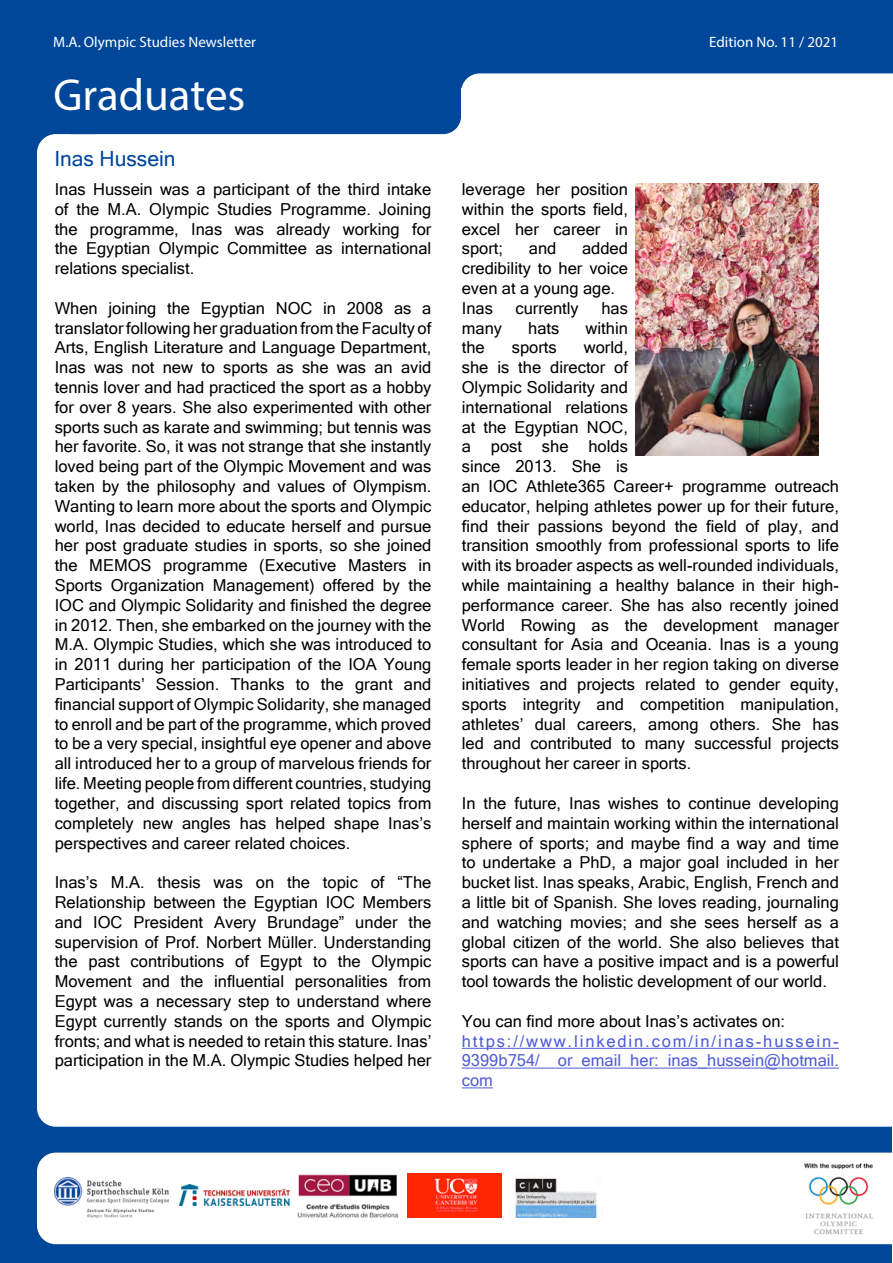
<style>
.page{position:relative;width:893px;height:1263px;background:#fff}
.page>*{position:absolute;margin:0;border:0;box-sizing:border-box;transform-origin:0 0}
.t1{font:45px "Myriad Pro";color:#fff}
.t2{font:21px "Microsoft Sans Serif";color:#004799}
.t3{font:16.5px/19.8px "Microsoft Sans Serif";color:#000;text-align:justify}
.t4{font:16.5px/19.8px "Microsoft Sans Serif";color:#4f5cd6;text-align:justify}
.t5{font:15px "Myriad Pro";color:#fff}
</style>
<div class="page">
<div style="left:0;top:79px;width:95px;height:113px;background:#004799"></div>
<div style="left:0;top:0;width:892px;height:87px;background:#004799"></div>
<div style="left:0;top:141px;width:891px;height:1122px;background:#004799"></div>
<div style="left:37px;top:134px;width:855px;height:993px;background:#fff"></div>
<div style="left:37px;top:1152px;width:855px;height:92px;background:#fff"></div>
<div style="left:53px;top:51px;width:408px;height:83px;background:#004799;border-radius:18px"></div>
<img style="left:795px;top:1155px;width:86px;height:87px">
<svg style="left:461px;top:73px;width:432px;height:92px"></svg>
<img style="left:297px;top:1173px;width:103px;height:44px">
<img style="left:54px;top:1177px;width:115px;height:40px">
<img style="left:180px;top:1184px;width:109px;height:21px">
<img style="left:407px;top:1173px;width:95px;height:44px">
<img style="left:509px;top:1173px;width:93px;height:44px">
<div style="left:54px;top:136px;width:378px;height:47px;background:#fff"></div>
<hr style="left:462px;top:1048px;width:377px;height:1px;background:#4f5cd6">
<hr style="left:462px;top:1068px;width:377px;height:1px;background:#4f5cd6">
<hr style="left:462px;top:1087px;width:31px;height:1px;background:#4f5cd6">
<img style="left:635px;top:183px;width:183px;height:273px">
<p class="t5" style="left:53px;top:33px;width:204px">M.A. Olympic Studies Newsletter</p>
<p class="t5" style="left:709px;top:33px;width:131px">Edition No. 11 / 2021</p>
<h1 class="t1" style="left:53px;top:67px;width:193px">Graduates</h1>
<p class="t2" style="left:54px;top:146px;width:123px">Inas Hussein</p>
<p class="t3" style="left:55px;top:179px;width:378px">Inas Hussein was a participant of the third intake of the M.A. Olympic Studies Programme. Joining the programme, Inas was already working for the Egyptian Olympic Committee as international relations specialist.</p>
<p class="t3" style="left:55px;top:298px;width:378px">When joining the Egyptian NOC in 2008 as a translator following her graduation from the Faculty of Arts, English Literature and Language Department, Inas was not new to sports as she was an avid tennis lover and had practiced the sport as a hobby for over 8 years. She also experimented with other sports such as karate and swimming; but tennis was her favorite. So, it was not strange that she instantly loved being part of the Olympic Movement and was taken by the philosophy and values of Olympism.<br>Wanting to learn more about the sports and Olympic world, Inas decided to educate herself and pursue her post graduate studies in sports, so she joined the MEMOS programme (Executive Masters in Sports Organization Management) offered by the IOC and Olympic Solidarity and finished the degree in 2012. Then, she embarked on the journey with the M.A. Olympic Studies, which she was introduced to in 2011 during her participation of the IOA Young Participants’ Session. Thanks to the grant and financial support of Olympic Solidarity, she managed to enroll and be part of the programme, which proved to be a very special, insightful eye opener and above all introduced her to a group of marvelous friends for life. Meeting people from different countries, studying together, and discussing sport related topics from completely new angles has helped shape Inas’s perspectives and career related choices.</p>
<p class="t3" style="left:55px;top:872px;width:378px">Inas’s M.A. thesis was on the topic of “The Relationship between the Egyptian IOC Members and IOC President Avery Brundage” under the supervision of Prof. Norbert Müller. Understanding the past contributions of Egypt to the Olympic Movement and the influential personalities from Egypt was a necessary step to understand where Egypt currently stands on the sports and Olympic fronts; and what is needed to retain this stature. Inas’ participation in the M.A. Olympic Studies helped her</p>
<p class="t3" style="left:462px;top:179px;width:168px">leverage her position within the sports field, excel her career in sport;</p>
<p class="t3" style="left:462px;top:239px;width:168px;text-align:left;text-indent:120px">added credibility to her voice even at a young age.<br>Inas</p>
<p class="t3" style="left:529px;top:239px;width:29px">and</p>
<p class="t3" style="left:515px;top:298px;width:65px">currently</p>
<p class="t3" style="left:601px;top:298px;width:28px">has</p>
<p class="t3" style="left:462px;top:318px;width:42px">many</p>
<p class="t3" style="left:528px;top:318px;width:33px">hats</p>
<p class="t3" style="left:586px;top:318px;width:44px">within</p>
<p class="t3" style="left:462px;top:338px;width:24px">the</p>
<p class="t3" style="left:512px;top:338px;width:46px">sports</p>
<p class="t3" style="left:462px;top:338px;width:379px;text-align:left;text-indent:122px">world,<br>she is the director of<br>Olympic Solidarity and<br>international relations<br>at the Egyptian NOC,<br>a post she holds<br>since 2013. She is<br>an IOC Athlete365 Career+ programme outreach educator, helping athletes power up for their future, find their passions beyond the field of play, and transition smoothly from professional sports to life with its broader aspects as well-rounded individuals, while maintaining a healthy balance in their high&shy;performance career. She has also recently joined World Rowing as the development manager consultant for Asia and Oceania. Inas is a young female sports leader in her region taking on diverse initiatives and projects related to gender equity, sports integrity and competition manipulation, athletes’ dual careers, among others. She has led and contributed to many successful projects throughout her career in sports.</p>
<p class="t3" style="left:462px;top:793px;width:379px">In the future, Inas wishes to continue developing herself and maintain working within the international sphere of sports; and maybe find a way and time to undertake a PhD, a major goal included in her bucket list. Inas speaks, Arabic, English, French and a little bit of Spanish. She loves reading, journaling and watching movies; and she sees herself as a global citizen of the world. She also believes that sports can have a positive impact and is a powerful tool towards the holistic development of our world.</p>
<p class="t3" style="left:462px;top:1011px;width:325px">You can find more about Inas’s activates on:</p>
<p class="t4" style="left:462px;top:1031px;width:379px">https://www.linkedin.com/in/inas-hussein-9399b754/ or email her: inas_hussein@hotmail. com</p>
</div>
